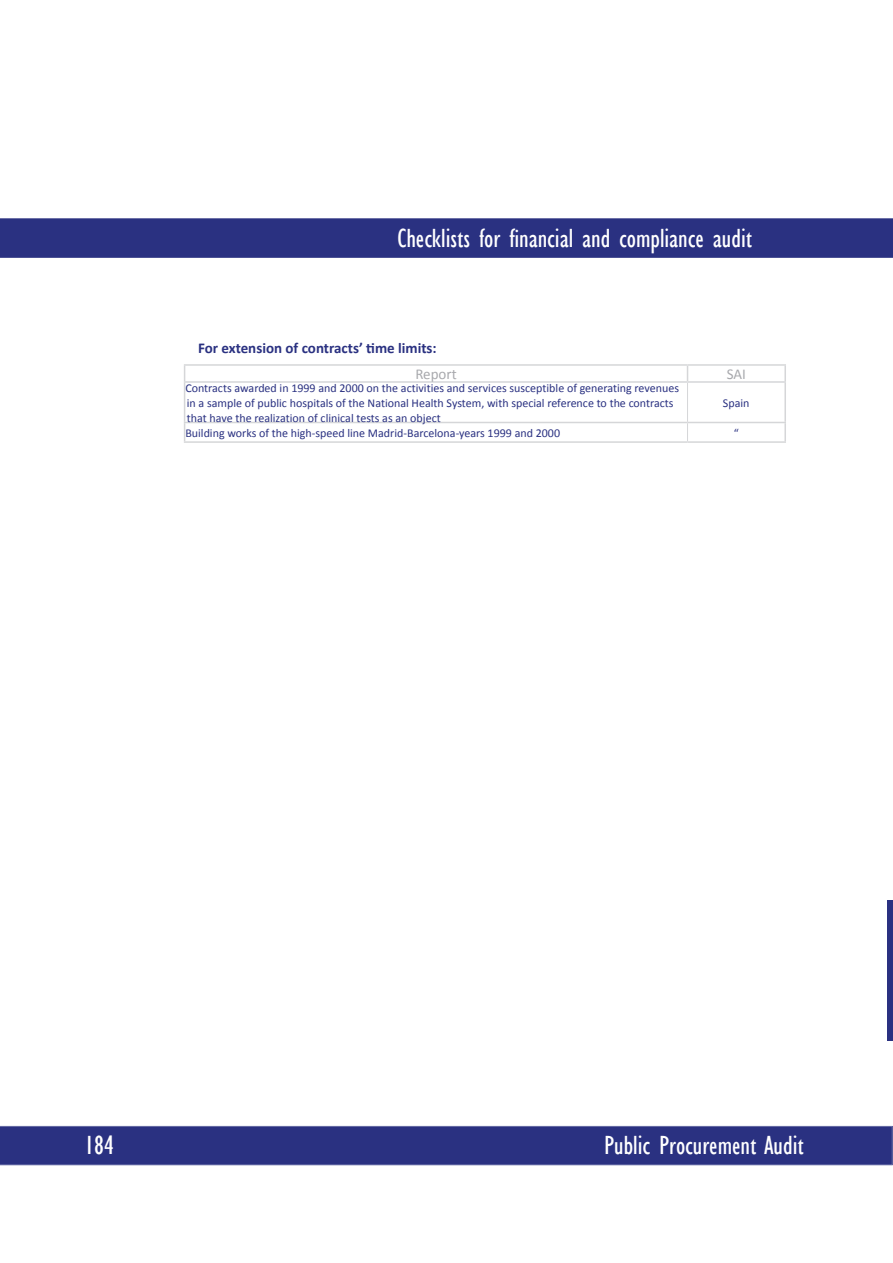
<style>
.page{position:relative;width:893px;height:1263px;background:#fff}
.page>*{position:absolute;margin:0;border:0;box-sizing:border-box;transform-origin:0 0}
.t1{font:condensed 27px "Gill Sans";color:#fff}
.Normal_3{font:700 15px "Calibri";color:#2a3181}
.TEXTO_Nota_rodape{font:15px "Calibri";color:#a8a9ad}
.TEXTO_Nota_rodape-2{font:12px/15px "Calibri";color:#2a3181}
</style>
<div class="page">
<div style="left:0;top:1126px;width:892px;height:39px;background:#2a3181"></div>
<div style="left:0;top:218px;width:893px;height:40px;background:#2a3181"></div>
<hr style="left:184px;top:364px;width:503px;height:2px;background:#d5d6d8">
<svg style="left:184px;top:366px;width:1px;height:15px"></svg>
<hr style="left:687px;top:364px;width:99px;height:2px;background:#d5d6d8">
<svg style="left:687px;top:366px;width:1px;height:15px"></svg>
<svg style="left:784px;top:366px;width:2px;height:15px"></svg>
<hr style="left:184px;top:381px;width:503px;height:2px;background:#d5d6d8">
<hr style="left:687px;top:381px;width:99px;height:2px;background:#d5d6d8">
<hr style="left:687px;top:383px;width:1px;height:39px;background:#d5d6d8">
<svg style="left:687px;top:423px;width:1px;height:18px"></svg>
<hr style="left:184px;top:383px;width:1px;height:39px;background:#d5d6d8">
<hr style="left:784px;top:383px;width:2px;height:39px;background:#d5d6d8">
<hr style="left:184px;top:422px;width:503px;height:1px;background:#d5d6d8">
<svg style="left:184px;top:423px;width:1px;height:18px"></svg>
<hr style="left:687px;top:422px;width:99px;height:1px;background:#d5d6d8">
<svg style="left:784px;top:423px;width:2px;height:18px"></svg>
<hr style="left:184px;top:441px;width:503px;height:2px;background:#d5d6d8">
<hr style="left:687px;top:441px;width:99px;height:2px;background:#d5d6d8">
<div style="left:888px;top:901px;width:5px;height:140px;background:#2a3181"></div>
<h1 class="t1" style="left:397px;top:222px;width:356px">Checklists for financial and compliance audit</h1>
<p class="Normal_3" style="left:198px;top:338px;width:240px">For extension of contracts’ time limits:</p>
<p class="TEXTO_Nota_rodape" style="left:415px;top:365px;width:43px">Report</p>
<p class="TEXTO_Nota_rodape" style="left:727px;top:365px;width:21px">SAI</p>
<p class="TEXTO_Nota_rodape-2" style="left:185px;top:380px;width:495px">Contracts awarded in 1999 and 2000 on the activities and services susceptible of generating revenues in a sample of public hospitals of the National Health System, with special reference to the contracts that have the realization of clinical tests as an object</p>
<p class="TEXTO_Nota_rodape-2" style="left:723px;top:395px;width:28px">Spain</p>
<p class="TEXTO_Nota_rodape-2" style="left:185px;top:425px;width:376px">Building works of the high-speed line Madrid-Barcelona-years 1999 and 2000</p>
<p class="TEXTO_Nota_rodape-2" style="left:734px;top:425px;width:7px">“</p>
<h1 class="t1" style="left:84px;top:1129px;width:31px">184</h1>
<h1 class="t1" style="left:604px;top:1129px;width:201px">Public Procurement Audit</h1>
</div>
